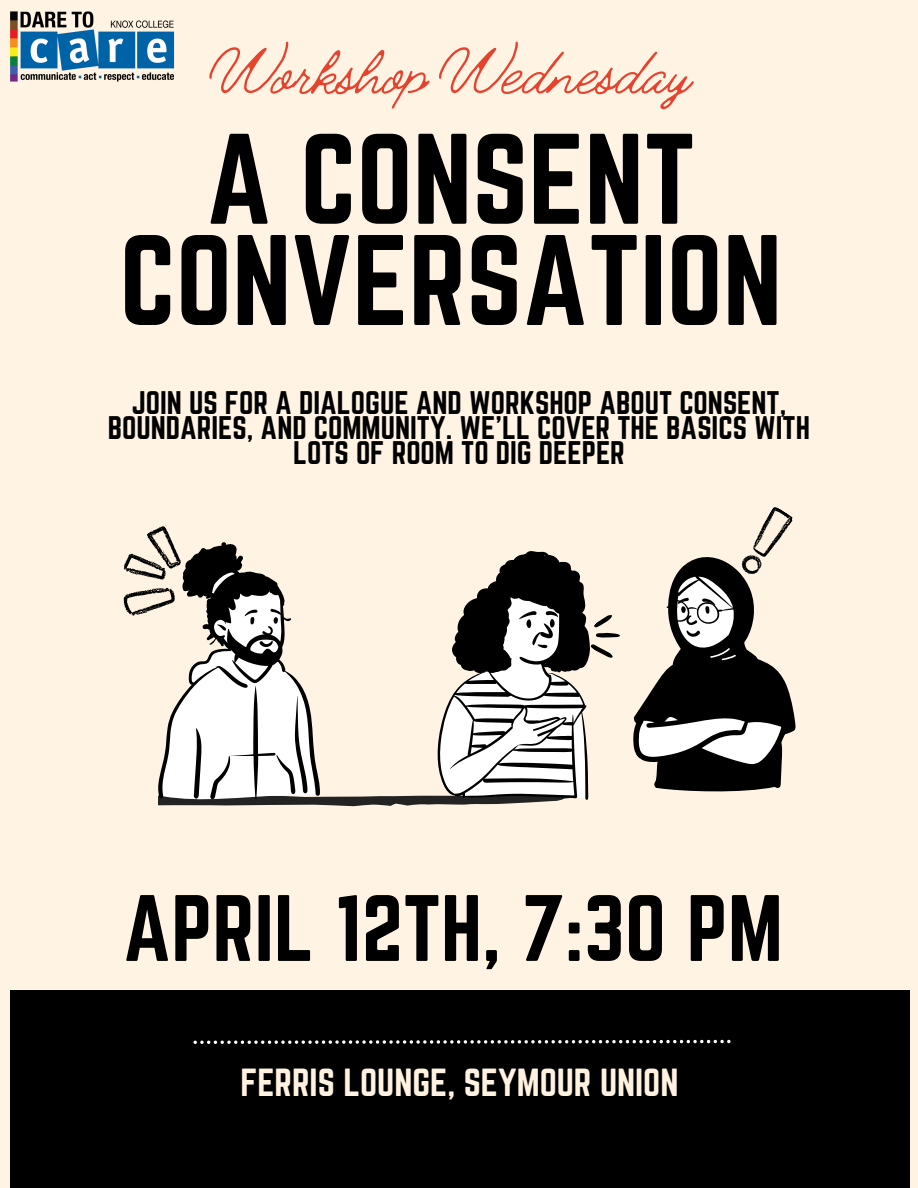
<style>
.page{position:relative;width:918px;height:1188px;background:#fff4e4}
.page>*{position:absolute;margin:0;border:0;box-sizing:border-box;transform-origin:0 0}
.t1{font:112.5px/101.2px "Norwester";color:#000;text-align:center}
.t2{font:82.35px "Norwester";color:#000}
.t3{font:300 75px "Jimmy Script";color:#e6432e}
.t4{font:34.2px "Norwester";color:#fff2e0}
.t5{font:28.65px/25px "Norwester";color:#000;text-align:center}
</style>
<div class="page">
<div style="left:10px;top:990px;width:900px;height:198px;background:#000"></div>
<svg style="left:194px;top:1040px;width:537px;height:4px"></svg>
<svg style="left:123px;top:507px;width:673px;height:300px"></svg>
<img style="left:10px;top:11px;width:165px;height:71px">
<h3 class="t3" style="left:211px;top:24px;width:482px">Workshop Wednesday</h3>
<h1 class="t1" style="left:120px;top:128px;width:664px">A CONSENT<br>CONVERSATION</h1>
<p class="t5" style="left:108px;top:390px;width:704px">JOIN US FOR A DIALOGUE AND WORKSHOP ABOUT CONSENT,<br>BOUNDARIES, AND COMMUNITY. WE'LL COVER THE BASICS WITH<br>LOTS OF ROOM TO DIG DEEPER</p>
<h2 class="t2" style="left:123px;top:879px;width:661px">APRIL 12TH, 7:30 PM</h2>
<p class="t4" style="left:240px;top:1062px;width:440px">FERRIS LOUNGE, SEYMOUR UNION</p>
</div>
